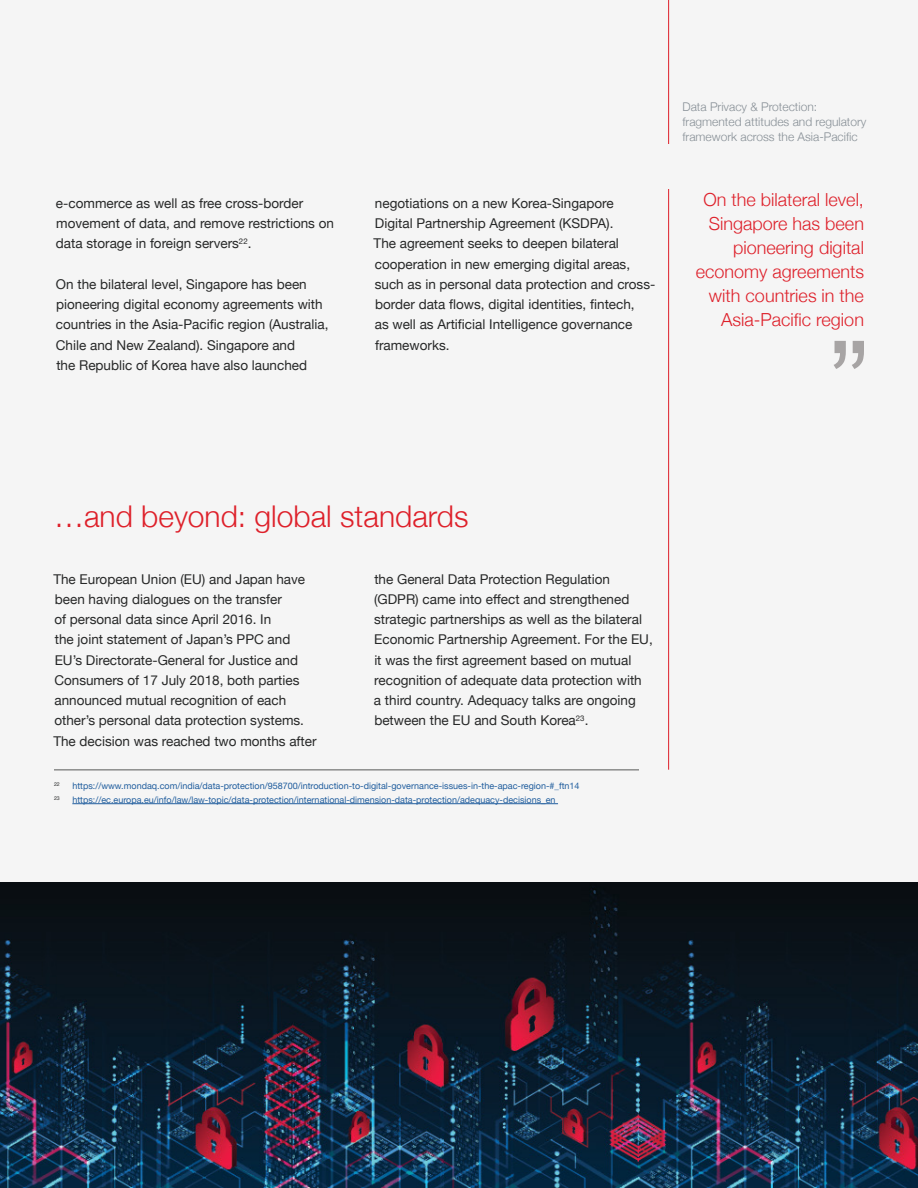
<style>
.page{position:relative;width:918px;height:1188px;background:#f4f4f4}
.page>*{position:absolute;margin:0;border:0;box-sizing:border-box;transform-origin:0 0}
.t1{font:300 30px "Helvetica Neue";color:#de202a}
.t2{font:300 18px/24px "Helvetica Neue";color:#de202a;text-align:right}
.t3{font:13.5px/20.2px "Helvetica Neue";color:#272828}
.t4{font:300 12px/15px "Helvetica Neue";color:#878f96}
.t5{font:9px "Helvetica Neue";color:#215e9e}
.t6{font:5.25px "Helvetica Neue";color:#272828}
</style>
<div class="page">
<hr style="left:668px;top:0;width:1px;height:144px;background:#de202a">
<hr style="left:668px;top:189px;width:1px;height:581px;background:#de202a">
<hr style="left:54px;top:770px;width:585px;height:1px;background:#575857">
<hr style="left:72px;top:803px;width:486px;height:1px;background:#215e9e">
<img style="left:0;top:882px;width:918px;height:306px">
<svg style="left:834px;top:341px;width:30px;height:28px"></svg>
<p class="t3" style="left:56px;top:194px;width:280px">e-commerce as well as free cross-border movement of data, and remove restrictions on data storage in foreign servers<sup>22</sup>.</p>
<p class="t3" style="left:56px;top:275px;width:274px">On the bilateral level, Singapore has been pioneering digital economy agreements with countries in the Asia-Pacific region (Australia, Chile and New Zealand). Singapore and<br>the Republic of Korea have also launched</p>
<p class="t3" style="left:374px;top:194px;width:283px">negotiations on a new Korea-Singapore<br>Digital Partnership Agreement (KSDPA).<br>The agreement seeks to deepen bilateral cooperation in new emerging digital areas, such as in personal data protection and cross&shy;border data flows, digital identities, fintech,<br>as well as Artificial Intelligence governance frameworks.</p>
<p class="t4" style="left:682px;top:98px;width:186px">Data Privacy &amp; Protection: fragmented attitudes and regulatory framework across the Asia-Pacific</p>
<h2 class="t2" style="left:696px;top:187px;width:170px">On the bilateral level,<br>Singapore has been pioneering digital economy agreements with countries in the<br>Asia-Pacific region</h2>
<h1 class="t1" style="left:54px;top:492px;width:416px">…and beyond: global standards</h1>
<p class="t3" style="left:53px;top:569px;width:265px">The European Union (EU) and Japan have been having dialogues on the transfer<br>of personal data since April 2016. In<br>the joint statement of Japan’s PPC and EU’s Directorate-General for Justice and Consumers of 17 July 2018, both parties announced mutual recognition of each other’s personal data protection systems.<br>The decision was reached two months after</p>
<p class="t3" style="left:374px;top:569px;width:280px">the General Data Protection Regulation (GDPR) came into effect and strengthened strategic partnerships as well as the bilateral Economic Partnership Agreement. For the EU, it was the first agreement based on mutual recognition of adequate data protection with<br>a third country. Adequacy talks are ongoing between the EU and South Korea<sup>23</sup>.</p>
<p class="t6" style="left:54px;top:781px;width:7px">22</p>
<p class="t5" style="left:72px;top:780px;width:509px">https://www.mondaq.com/india/data-protection/958700/introduction-to-digital-governance-issues-in-the-apac-region-#_ftn14</p>
<p class="t6" style="left:54px;top:794px;width:7px">23</p>
<p class="t5" style="left:72px;top:793px;width:485px">https://ec.europa.eu/info/law/law-topic/data-protection/international-dimension-data-protection/adequacy-decisions_en</p>
</div>
